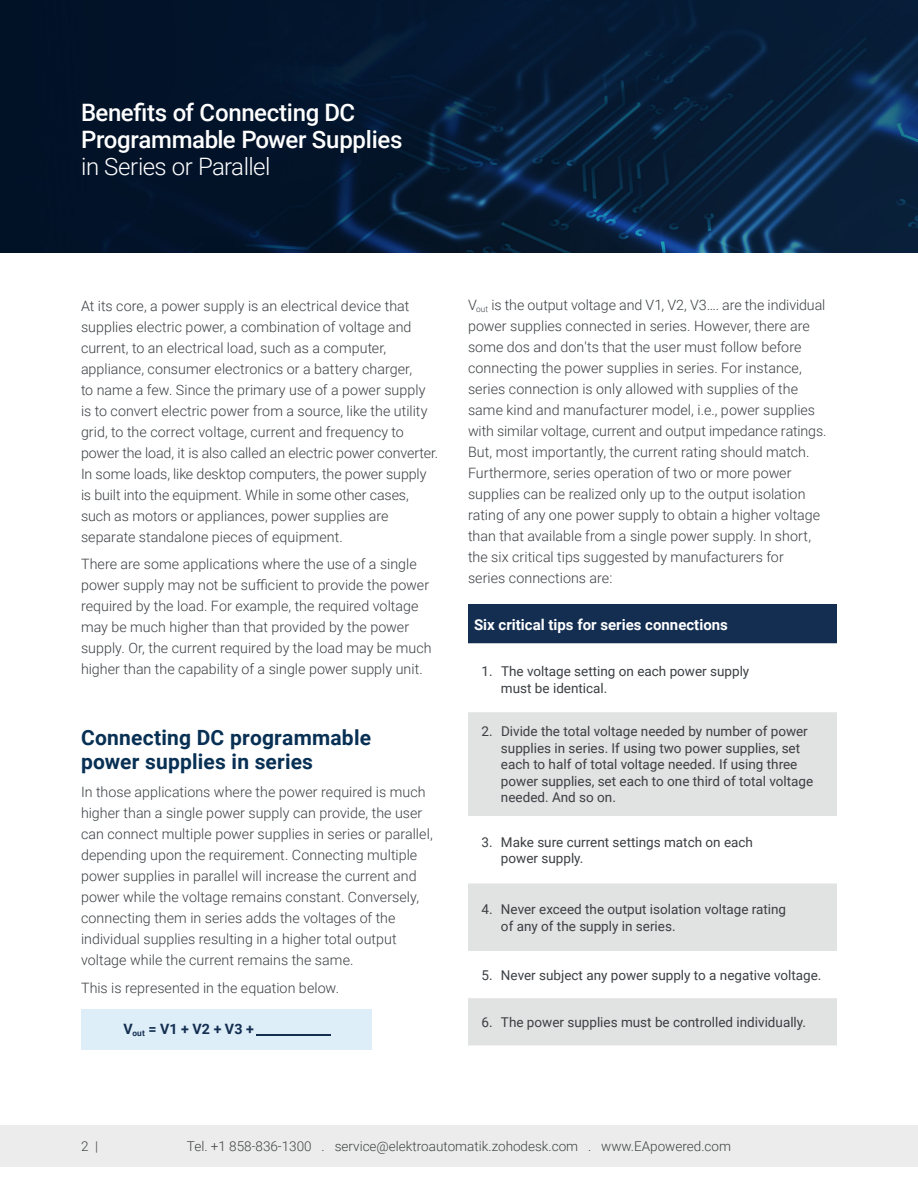
<style>
.page{position:relative;width:918px;height:1188px;background:#fff}
.page>*{position:absolute;margin:0;border:0;box-sizing:border-box;transform-origin:0 0}
.t1{font:500 24px/27px "Roboto";letter-spacing:-.01em;color:#fff}
.t2{font:700 21px/24px "Roboto";letter-spacing:.01em;color:#073054}
.t3{font:700 15px "Roboto";color:#fff}
.t4{font:300 14.25px/21px "Roboto";color:#3b3f42}
.t5{font:700 14.25px "Roboto";color:#132e51}
.t6{font:13.5px/16.5px "Roboto";color:#3b3f42}
.t7{font:300 13.5px "Roboto";color:#404343}
.s1{font-weight:300}
.s2{font-weight:400}
</style>
<div class="page">
<div style="left:0;top:1125px;width:918px;height:41px;background:#ececec"></div>
<div style="left:81px;top:1009px;width:291px;height:41px;background:#deeef8"></div>
<img style="left:0;top:0;width:918px;height:252px">
<div style="left:468px;top:604px;width:369px;height:41px;background:#132e51"></div>
<svg style="left:468px;top:712px;width:369px;height:333px;fill:#e1e2e2"></svg>
<hr style="left:468px;top:643px;width:369px;height:3px;background:#fff">
<p class="t1" style="left:81px;top:98px;width:323px">Benefits of Connecting DC<br>Programmable Power Supplies <span class="s1">in Series or Parallel</span></p>
<p class="t4" style="left:81px;top:295px;width:359px">At its core, a power supply is an electrical device that supplies electric power, a combination of voltage and current, to an electrical load, such as a computer, appliance, consumer electronics or a battery charger,<br>to name a few. Since the primary use of a power supply is to convert electric power from a source, like the utility grid, to the correct voltage, current and frequency to power the load, it is also called an electric power converter.<br>In some loads, like desktop computers, the power supply is built into the equipment. While in some other cases, such as motors or appliances, power supplies are separate standalone pieces of equipment.</p>
<p class="t4" style="left:81px;top:553px;width:352px">There are some applications where the use of a single power supply may not be sufficient to provide the power required by the load. For example, the required voltage may be much higher than that provided by the power supply. Or, the current required by the load may be much higher than the capability of a single power supply unit.</p>
<h2 class="t2" style="left:81px;top:725px;width:292px">Connecting DC programmable power supplies in series</h2>
<p class="t4" style="left:81px;top:781px;width:353px">In those applications where the power required is much higher than a single power supply can provide, the user can connect multiple power supplies in series or parallel, depending upon the requirement. Connecting multiple power supplies in parallel will increase the current and power while the voltage remains constant. Conversely, connecting them in series adds the voltages of the individual supplies resulting in a higher total output voltage while the current remains the same.</p>
<p class="t4" style="left:81px;top:977px;width:260px">This is represented in the equation below.</p>
<p class="t5" style="left:124px;top:1019px;width:215px">V<sub>out</sub> = V1 + V2 + V3 + <span class="s2">—</span></p>
<p class="t4" style="left:468px;top:294px;width:360px">V<sub>out</sub> is the output voltage and V1, V2, V3…. are the individual power supplies connected in series. However, there are some dos and don'ts that the user must follow before connecting the power supplies in series. For instance, series connection is only allowed with supplies of the same kind and manufacturer model, i.e., power supplies with similar voltage, current and output impedance ratings.<br>But, most importantly, the current rating should match.</p>
<p class="t4" style="left:468px;top:462px;width:354px">Furthermore, series operation of two or more power supplies can be realized only up to the output isolation rating of any one power supply to obtain a higher voltage than that available from a single power supply. In short, the six critical tips suggested by manufacturers for series connections are:</p>
<p class="t3" style="left:474px;top:614px;width:255px">Six critical tips for series connections</p>
<p class="t6" style="left:501px;top:663px;width:250px;text-indent:-19px">1. The voltage setting on each power supply must be identical.</p>
<p class="t6" style="left:501px;top:723px;width:314px;text-indent:-19px">2. Divide the total voltage needed by number of power supplies in series. If using two power supplies, set each to half of total voltage needed. If using three power supplies, set each to one third of total voltage needed. And so on.</p>
<p class="t6" style="left:501px;top:833px;width:254px;text-indent:-19px">3. Make sure current settings match on each power supply.</p>
<p class="t6" style="left:501px;top:900px;width:287px;text-indent:-19px">4. Never exceed the output isolation voltage rating of any of the supply in series.</p>
<p class="t6" style="left:482px;top:966px;width:342px">5. Never subject any power supply to a negative voltage.</p>
<p class="t6" style="left:482px;top:1013px;width:326px">6. The power supplies must be controlled individually.</p>
<p class="t7" style="left:81px;top:1137px;width:19px">2 |</p>
<p class="t7" style="left:187px;top:1137px;width:546px">Tel. +1 858-836-1300 . service@elektroautomatik.zohodesk.com . www.EApowered.com</p>
</div>
